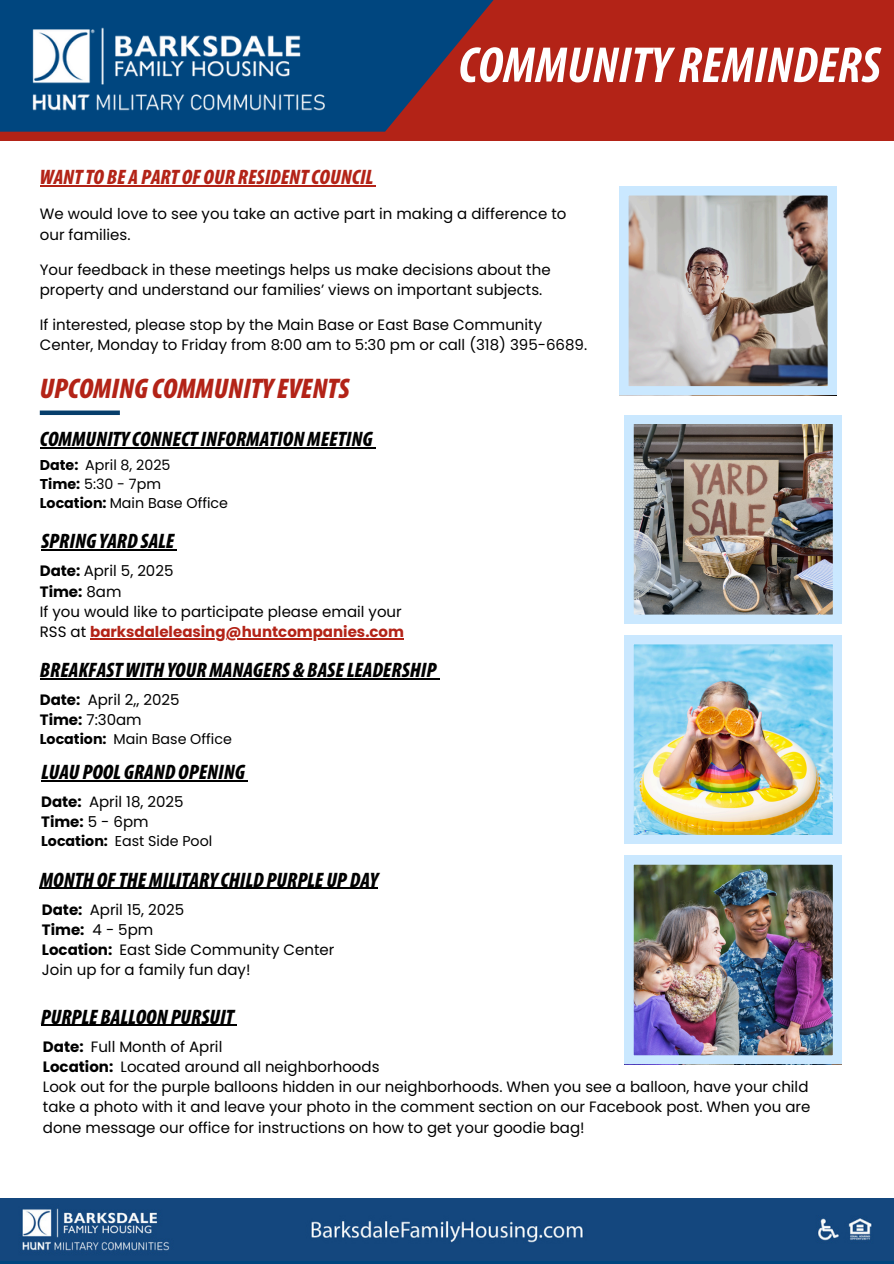
<style>
.page{position:relative;width:894px;height:1264px;background:#fff}
.page>*{position:absolute;margin:0;border:0;box-sizing:border-box;transform-origin:0 0}
.t1{font:italic 700 condensed 51px "Myriad Pro";letter-spacing:.005em;color:#fff}
.t2{font:italic 900 condensed 28.5px "Myriad Pro";color:#b32317}
.t3{font:italic 900 condensed 21px "Myriad Pro";color:#000}
.t4{font:italic 900 condensed 21px "Myriad Pro";color:#b32317}
.t5{font:15px/20.2px "Poppins";color:#000}
.t6{font:700 15px "Poppins";color:#000}
.t7{font:14.25px/19.2px "Poppins";color:#000}
.t8{font:700 14.25px "Poppins";color:#000}
.s1{font-weight:700}
.s2{font-weight:400}
.s3{font-weight:700;color:#b32317}
</style>
<div class="page">
<div style="left:0;top:1198px;width:893px;height:65px;background:linear-gradient(to right,#14477e,#14477e)"></div>
<div style="left:0;top:0;width:893px;height:141px;background:#b32317"></div>
<svg style="left:0;top:0;width:494px;height:132px;fill:#00467f"></svg>
<img style="left:18px;top:1204px;width:856px;height:51px">
<hr style="left:41px;top:549px;width:133px;height:1px;background:#000">
<hr style="left:90px;top:638px;width:314px;height:1px;background:#b32317">
<hr style="left:40px;top:447px;width:332px;height:1px;background:#000">
<hr style="left:40px;top:678px;width:396px;height:1px;background:#000">
<hr style="left:40px;top:185px;width:333px;height:1px;background:#b32317">
<img style="left:619px;top:186px;width:217px;height:209px">
<hr style="left:40px;top:887px;width:338px;height:2px;background:#000">
<img style="left:0;top:12px;width:358px;height:112px">
<div style="left:40px;top:410px;width:80px;height:5px;background:#063e6b"></div>
<hr style="left:41px;top:780px;width:204px;height:1px;background:#000">
<hr style="left:41px;top:1024px;width:193px;height:1px;background:#000">
<img style="left:624px;top:415px;width:217px;height:208px">
<img style="left:624px;top:855px;width:217px;height:208px">
<img style="left:624px;top:635px;width:217px;height:208px">
<p class="t1" style="left:458px;top:44px;width:423px">COMMUNITY REMINDERS</p>
<p class="t4" style="left:40px;top:168px;width:335px">WANTTO BE A PART OF OUR RESIDENTCOUNCIL</p>
<p class="t5" style="left:40px;top:204px;width:528px">We would love to see you take an active part in making a difference to our families.</p>
<h3 class="t5" style="left:40px;top:259px;width:512px">Your feedback in these meetings helps us make decisions about the property and understand our families’ views on important subjects.</h3>
<p class="t5" style="left:40px;top:314px;width:548px">If interested, please stop by the Main Base or East Base Community<br>Center, Monday to Friday from 8:00 am to 5:30 pm or call (318) 395-6689.</p>
<p class="t2" style="left:40px;top:377px;width:311px">UPCOMING COMMUNITY EVENTS</p>
<p class="t3" style="left:40px;top:430px;width:334px">COMMUNITYCONNECTINFORMATIONMEETING</p>
<p class="t8" style="left:40px;top:454px;width:40px">Date:</p>
<h2 class="t7" style="left:40px;top:455px;width:132px;text-indent:45px">April 8, 2025<br><span class="s1">Time:</span> 5:30 - 7pm</h2>
<p class="t7" style="left:40px;top:493px;width:190px"><span class="s1">Location:</span> Main Base Office</p>
<p class="t3" style="left:41px;top:532px;width:135px">SPRING YARD SALE</p>
<h1 class="t5" style="left:40px;top:561px;width:135px"><span class="s1">Date:</span> April 5, 2025</h1>
<h3 class="t6" style="left:40px;top:581px;width:83px">Time: <span class="s2">8am</span></h3>
<p class="t5" style="left:40px;top:601px;width:366px">If you would like to participate please email your<br>RSS at <span class="s3">barksdaleleasing@huntcompanies.com</span></p>
<p class="t3" style="left:40px;top:661px;width:398px">BREAKFASTWITH YOURMANAGERS &amp; BASE LEADERSHIP</p>
<p class="t6" style="left:40px;top:689px;width:42px">Date:</p>
<p class="t5" style="left:40px;top:689px;width:141px;text-indent:48px">April 2,, 2025<br><span class="s1">Time:</span> 7:30am</p>
<h3 class="t8" style="left:40px;top:729px;width:68px">Location:</h3>
<p class="t7" style="left:113px;top:729px;width:120px">Main Base Office</p>
<p class="t3" style="left:41px;top:763px;width:205px">LUAU POOL GRAND OPENING</p>
<p class="t6" style="left:41px;top:791px;width:42px">Date:</p>
<h3 class="t5" style="left:41px;top:791px;width:144px;text-indent:48px">April 18, 2025<br><span class="s1">Time:</span> 5 - 6pm</h3>
<p class="t8" style="left:41px;top:831px;width:68px">Location:</p>
<p class="t7" style="left:115px;top:831px;width:99px">East Side Pool</p>
<p class="t3" style="left:40px;top:871px;width:340px">MONTH OF THEMILITARYCHILD PURPLE UP DAY</p>
<h3 class="t5" style="left:42px;top:899px;width:144px"><span class="s1">Date:</span> April 15, 2025</h3>
<p class="t6" style="left:42px;top:919px;width:113px">Time: <span class="s2">4 - 5pm</span></p>
<p class="t5" style="left:42px;top:939px;width:294px"><span class="s1">Location:</span> East Side Community Center</p>
<p class="t5" style="left:42px;top:960px;width:210px">Join up for a family fun day!</p>
<p class="t3" style="left:41px;top:1007px;width:194px">PURPLE BALLOON PURSUIT</p>
<p class="t5" style="left:43px;top:1036px;width:181px"><span class="s1">Date:</span> Full Month of April</p>
<h3 class="t6" style="left:43px;top:1056px;width:72px">Location:</h3>
<p class="t5" style="left:43px;top:1056px;width:768px;text-indent:78px">Located around all neighborhoods<br>Look out for the purple balloons hidden in our neighborhoods. When you see a balloon, have your child take a photo with it and leave your photo in the comment section on our Facebook post. When you are</p>
<p class="t5" style="left:43px;top:1117px;width:543px">done message our office for instructions on how to get your goodie bag!</p>
</div>
